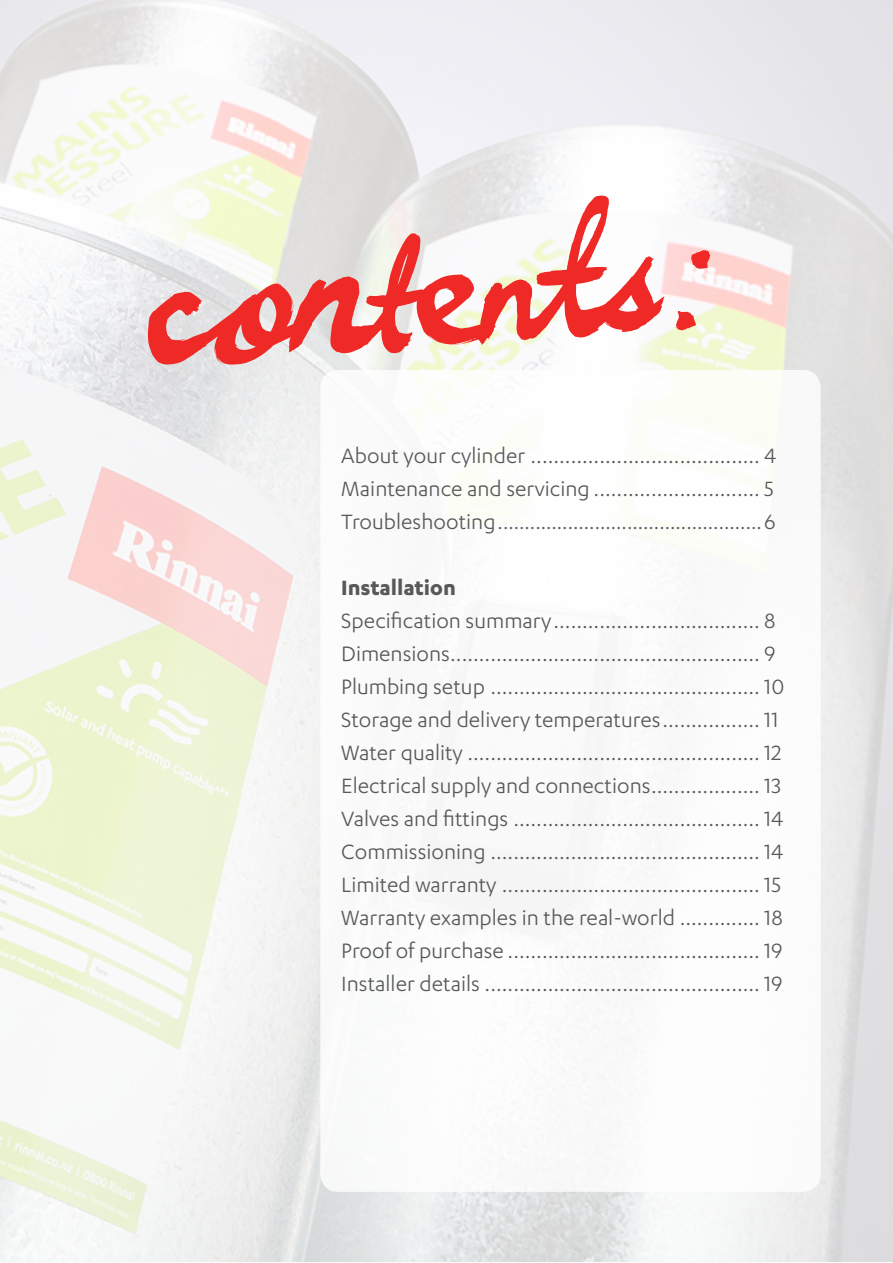
<style>
.page{position:relative;width:893px;height:1263px;background:#fff}
.page>*{position:absolute;margin:0;border:0;box-sizing:border-box;transform-origin:0 0}
.t1{font:195px "Rinnai";color:#ee2926}
.TOC_body_text{font:24px "Karbon";color:#57585a}
.TOC_body_text-2{font:700 24px "Karbon";color:#57585a}
</style>
<div class="page">
<img style="left:0;top:0;width:893px;height:1261px">
<div style="left:320px;top:370px;width:501px;height:822px;background:#fff;border-radius:18px"></div>
<p class="t1" style="left:138px;top:225px;width:564px;rotate:-4deg">contents:</p>
<p class="TOC_body_text" style="left:341px;top:442px;width:437px">About your cylinder ........................................ 4</p>
<p class="TOC_body_text" style="left:341px;top:475px;width:434px">Maintenance and servicing ............................. 5</p>
<p class="TOC_body_text" style="left:341px;top:508px;width:436px">Troubleshooting.................................................6</p>
<p class="TOC_body_text-2" style="left:341px;top:574px;width:116px">Installation</p>
<p class="TOC_body_text" style="left:341px;top:607px;width:436px">Specification summary.................................... 8</p>
<p class="TOC_body_text" style="left:341px;top:640px;width:436px">Dimensions...................................................... 9</p>
<p class="TOC_body_text" style="left:341px;top:673px;width:445px">Plumbing setup ............................................... 10</p>
<p class="TOC_body_text" style="left:341px;top:706px;width:439px">Storage and delivery temperatures................. 11</p>
<p class="TOC_body_text" style="left:341px;top:739px;width:442px">Water quality ................................................... 12</p>
<p class="TOC_body_text" style="left:341px;top:772px;width:441px">Electrical supply and connections................... 13</p>
<p class="TOC_body_text" style="left:341px;top:805px;width:444px">Valves and fittings ........................................... 14</p>
<p class="TOC_body_text" style="left:341px;top:838px;width:444px">Commissioning ............................................... 14</p>
<p class="TOC_body_text" style="left:341px;top:871px;width:441px">Limited warranty ............................................. 15</p>
<p class="TOC_body_text" style="left:341px;top:904px;width:443px">Warranty examples in the real-world .............. 18</p>
<p class="TOC_body_text" style="left:341px;top:937px;width:443px">Proof of purchase ............................................ 19</p>
<p class="TOC_body_text" style="left:341px;top:970px;width:443px">Installer details ................................................ 19</p>
</div>
